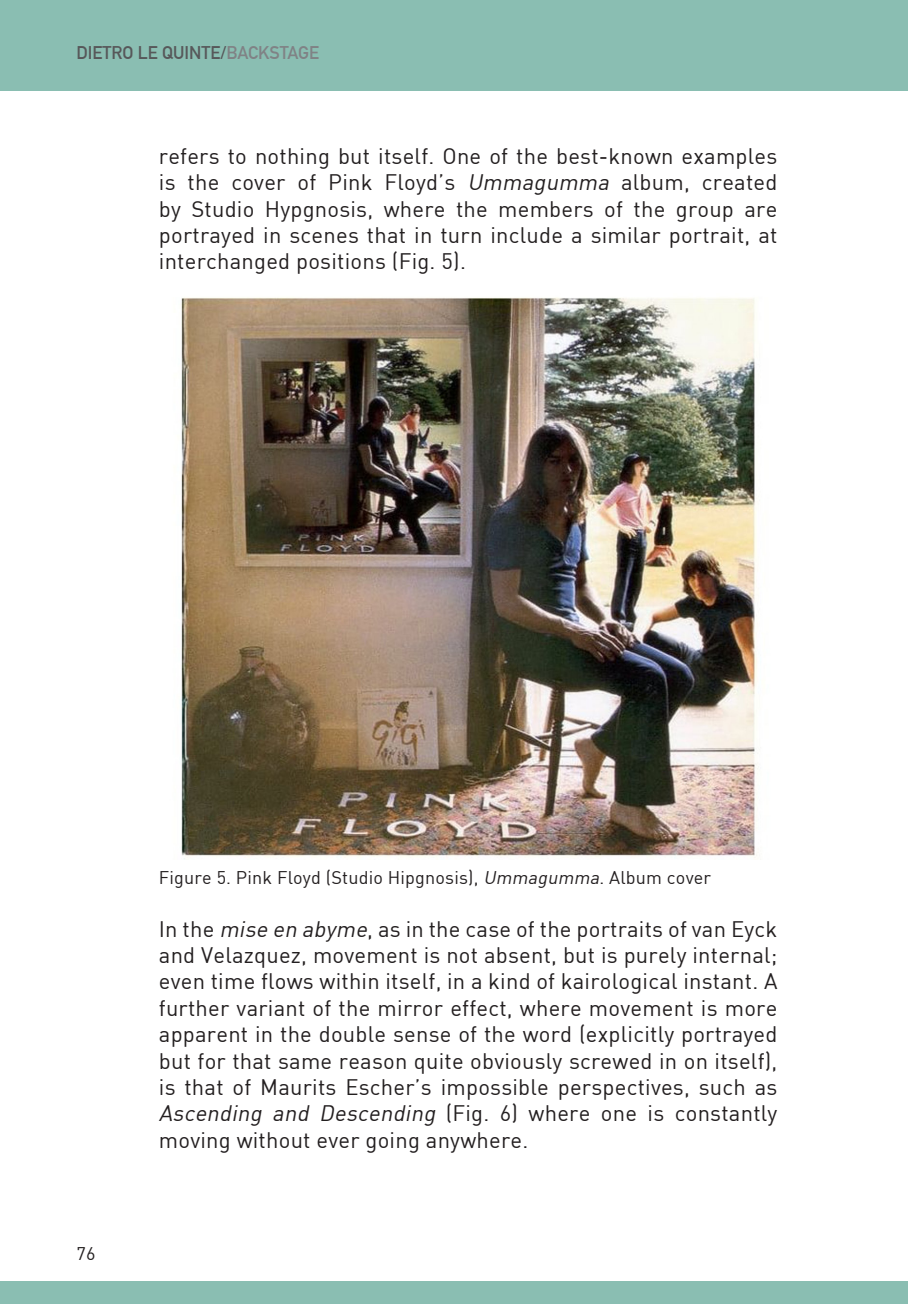
<style>
.page{position:relative;width:908px;height:1304px;background:#fff}
.page>*{position:absolute;margin:0;border:0;box-sizing:border-box;transform-origin:0 0}
.t1{font:22px/26.4px "DIN";letter-spacing:.01em;color:#231f20;text-align:justify}
.t2{font:18px "DIN";letter-spacing:.01em;color:#231f20}
.t3{font:700 18px "DIN Alternate";color:#57585a}
.s1{color:#808285}
.s2{font-style:italic}
</style>
<div class="page">
<div style="left:0;top:0;width:907px;height:90px;background:#8abeb2"></div>
<div style="left:0;top:1281px;width:907px;height:23px;background:#8abeb2"></div>
<img style="left:181px;top:297px;width:578px;height:562px">
<p class="t3" style="left:77px;top:42px;width:244px">DIETRO LE QUINTE/<span class="s1">BACKSTAGE</span></p>
<p class="t1" style="left:159px;top:142px;width:620px">refers to nothing but itself. One of the best-known examples is the cover of Pink Floyd’s <span class="s2">Ummagumma</span> album, created by Studio Hypgnosis, where the members of the group are portrayed in scenes that in turn include a similar portrait, at interchanged positions (Fig. 5).</p>
<p class="t2" style="left:77px;top:1242px;width:20px">76</p>
<p class="t2" style="left:159px;top:866px;width:553px">Figure 5. Pink Floyd (Studio Hipgnosis), <span class="s2">Ummagumma</span>. Album cover</p>
<p class="t1" style="left:159px;top:915px;width:620px">In the <span class="s2">mise en abyme</span>, as in the case of the portraits of van Eyck and Velazquez, movement is not absent, but is purely internal; even time flows within itself, in a kind of kairological instant. A further variant of the mirror effect, where movement is more apparent in the double sense of the word (explicitly portrayed but for that same reason quite obviously screwed in on itself), is that of Maurits Escher’s impossible perspectives, such as <span class="s2">Ascending and Descending</span> (Fig. 6) where one is constantly moving without ever going anywhere.</p>
</div>
